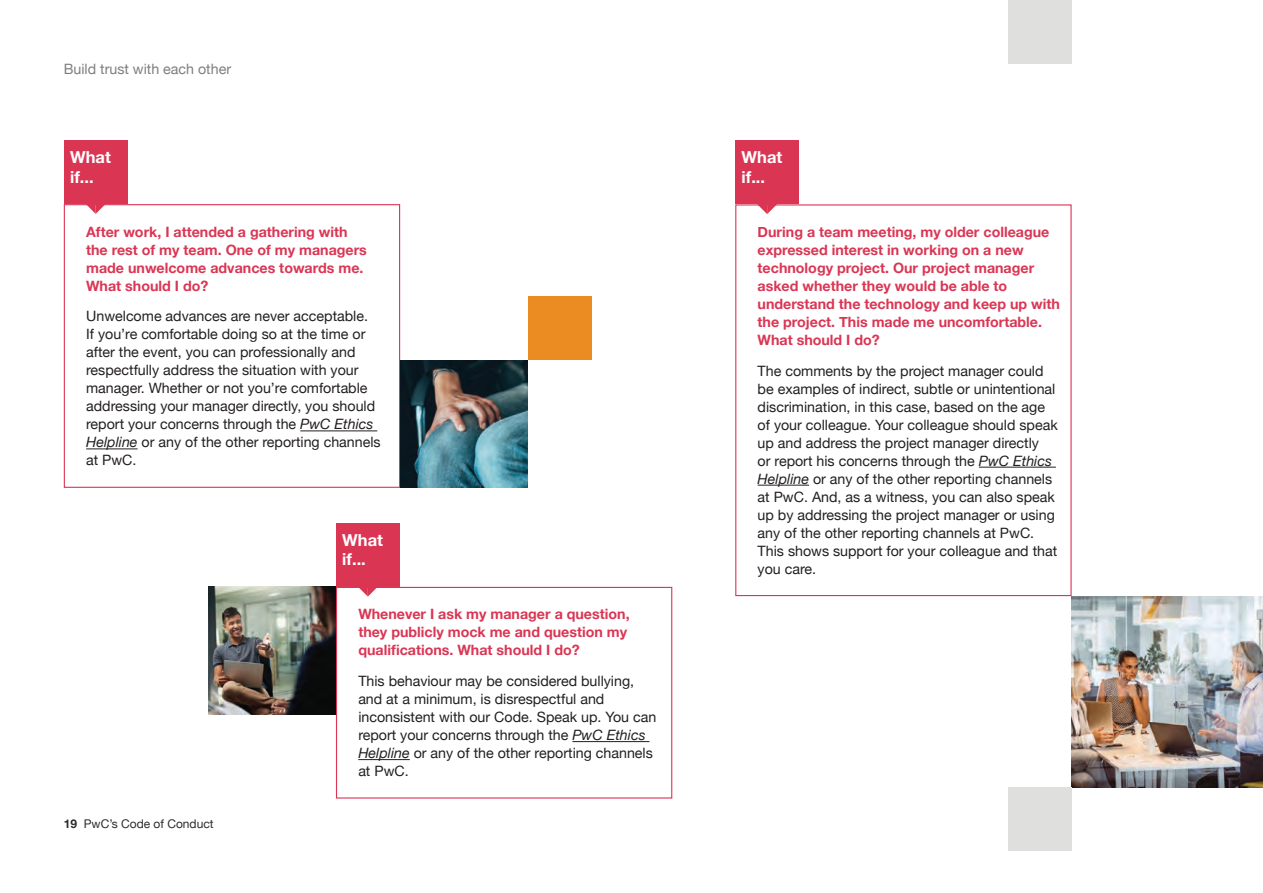
<style>
.page{position:relative;width:1263px;height:893px;background:#fff}
.page>*{position:absolute;margin:0;border:0;box-sizing:border-box;transform-origin:0 0}
.t1{font:700 16.5px/19.8px "Helvetica Neue";color:#fff}
.t2{font:14.25px/18px "Helvetica Neue";color:#231f20}
.t3{font:700 14.25px/18px "Helvetica Neue";color:#da3654}
.t4{font:14.25px "Helvetica Neue";color:#7e7e7d}
.t5{font:12px "Helvetica Neue";color:#2b2c2c}
.s1{font-style:italic}
.s2{font-weight:700}
</style>
<div class="page">
<hr style="left:300px;top:431px;width:77px;height:1px;background:#231f20">
<hr style="left:86px;top:449px;width:52px;height:1px;background:#231f20">
<div style="left:64px;top:204px;width:336px;height:284px;border:1px solid #da3654"></div>
<div style="left:64px;top:140px;width:64px;height:64px;background:#da3654"></div>
<svg style="left:86px;top:204px;width:19px;height:10px"></svg>
<hr style="left:979px;top:467px;width:77px;height:1px;background:#231f20">
<hr style="left:758px;top:485px;width:51px;height:1px;background:#231f20">
<div style="left:735px;top:204px;width:336px;height:392px;border:1px solid #da3654"></div>
<div style="left:735px;top:141px;width:64px;height:63px;background:#da3654"></div>
<svg style="left:757px;top:204px;width:20px;height:10px"></svg>
<img style="left:1071px;top:596px;width:192px;height:191px">
<hr style="left:572px;top:741px;width:77px;height:1px;background:#231f20">
<hr style="left:358px;top:759px;width:52px;height:1px;background:#231f20">
<div style="left:336px;top:587px;width:336px;height:211px;border:1px solid #da3654"></div>
<div style="left:336px;top:523px;width:64px;height:64px;background:#da3654"></div>
<svg style="left:358px;top:587px;width:20px;height:10px"></svg>
<img style="left:208px;top:587px;width:128px;height:127px">
<div style="left:1008px;top:787px;width:63px;height:64px;background:#dfdfde"></div>
<img style="left:400px;top:360px;width:128px;height:128px">
<div style="left:528px;top:296px;width:63px;height:64px;background:#eb8c22"></div>
<div style="left:1008px;top:0;width:63px;height:64px;background:#dfdfde"></div>
<p class="t4" style="left:64px;top:59px;width:169px">Build trust with each other</p>
<p class="t1" style="left:70px;top:147px;width:42px">What if...</p>
<p class="t3" style="left:86px;top:223px;width:282px">After work, I attended a gathering with the rest of my team. One of my managers made unwelcome advances towards me.<br>What should I do?</p>
<p class="t2" style="left:86px;top:308px;width:296px">Unwelcome advances are never acceptable.<br>If you’re comfortable doing so at the time or after the event, you can professionally and respectfully address the situation with your manager. Whether or not you’re comfortable addressing your manager directly, you should report your concerns through the <span class="s1">PwC Ethics Helpline</span> or any of the other reporting channels at PwC.</p>
<p class="t1" style="left:342px;top:530px;width:42px">What if...</p>
<p class="t5" style="left:64px;top:815px;width:151px"><span class="s2">19</span> PwC’s Code of Conduct</p>
<p class="t3" style="left:358px;top:606px;width:273px">Whenever I ask my manager a question, they publicly mock me and question my qualifications. What should I do?</p>
<p class="t2" style="left:358px;top:673px;width:299px">This behaviour may be considered bullying, and at a minimum, is disrespectful and inconsistent with our Code. Speak up. You can report your concerns through the <span class="s1">PwC Ethics Helpline</span> or any of the other reporting channels at PwC.</p>
<p class="t1" style="left:742px;top:148px;width:42px">What if...</p>
<p class="t3" style="left:758px;top:223px;width:304px">During a team meeting, my older colleague expressed interest in working on a new technology project. Our project manager asked whether they would be able to understand the technology and keep up with the project. This made me uncomfortable.<br>What should I do?</p>
<p class="t2" style="left:758px;top:362px;width:302px">The comments by the project manager could be examples of indirect, subtle or unintentional discrimination, in this case, based on the age of your colleague. Your colleague should speak up and address the project manager directly<br>or report his concerns through the <span class="s1">PwC Ethics Helpline</span> or any of the other reporting channels at PwC. And, as a witness, you can also speak up by addressing the project manager or using any of the other reporting channels at PwC.<br>This shows support for your colleague and that you care.</p>
</div>
